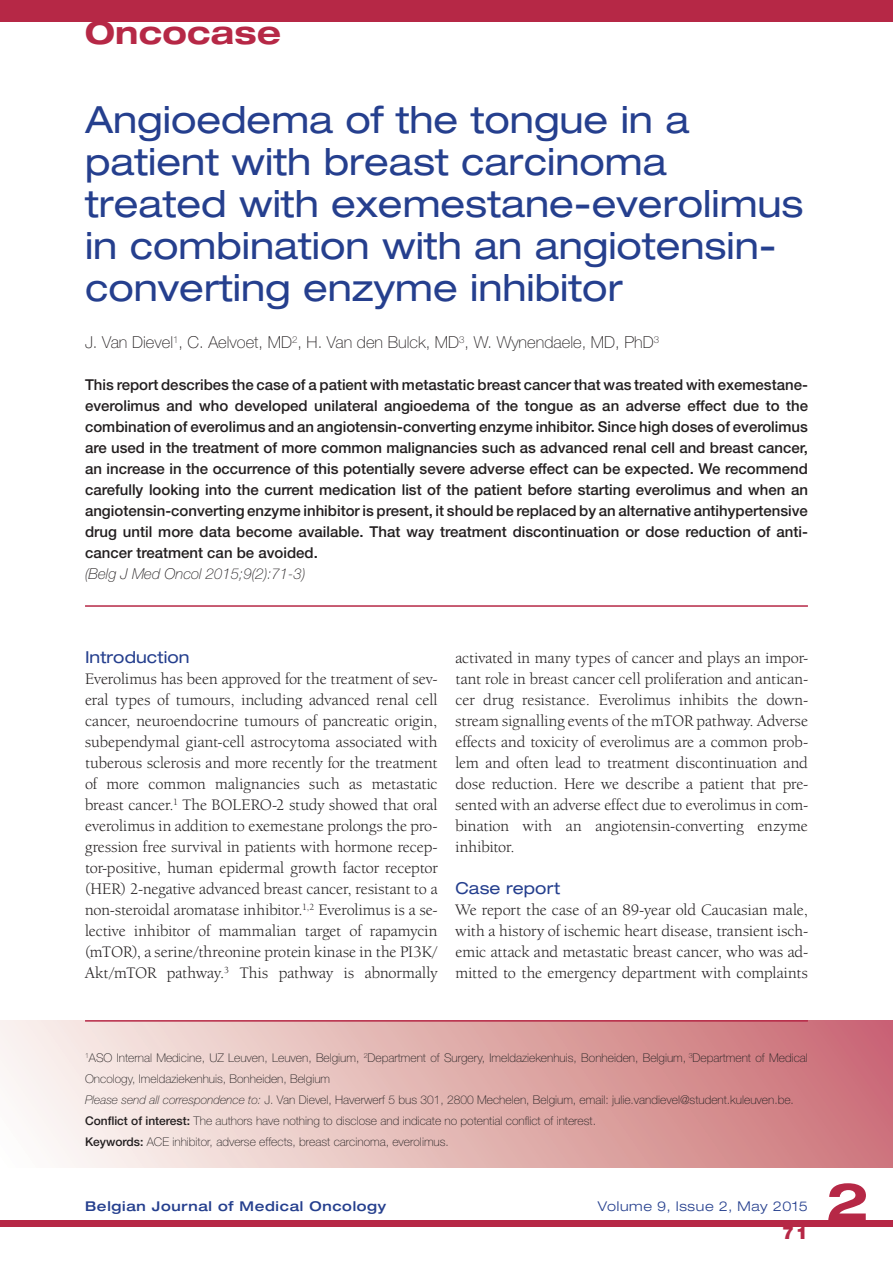
<style>
.page{position:relative;width:893px;height:1263px;background:#fff}
.page>*{position:absolute;margin:0;border:0;box-sizing:border-box;transform-origin:0 0}
.t1{font:700 expanded 52.5px "Helvetica Neue LT Std";color:#b62846}
.t2{font:expanded 37.5px/42px "Helvetica Neue LT Std";color:#253f8e}
.t3{font:700 expanded 31.5px "Helvetica Neue LT Std";letter-spacing:.01em;color:#b62846}
.t4{font:900 18px "Helvetica Neue LT Std";color:#b62846}
.t5{font:16.5px/21px "Berkeley Oldstyle IT Cby BT";letter-spacing:.005em;color:#231f20;text-align:justify}
.t6{font:100 16.5px "Helvetica Neue LT Std";color:#231f20}
.t7{font:expanded 16.5px "Helvetica Neue LT Std";letter-spacing:.005em;color:#253f8e}
.t8{font:500 15px/21px "Helvetica Neue LT Std";color:#231f20;text-align:justify}
.t9{font:italic 100 15px "Helvetica Neue LT Std";color:#231f20}
.t10{font:500 expanded 13.5px "Helvetica Neue LT Std";letter-spacing:.05em;color:#253f8e}
.t11{font:300 expanded 13.5px "Helvetica Neue LT Std";letter-spacing:.05em;color:#253f8e}
.t12{font:100 12px/21px "Helvetica Neue LT Std";color:#231f20}
.s1{font-style:italic}
.s2{font-weight:500}
</style>
<div class="page">
<div style="left:0;top:1220px;width:893px;height:7px;background:#b62846"></div>
<div style="left:0;top:0;width:893px;height:21px;background:#b62846"></div>
<div style="left:0;top:1020px;width:893px;height:147px;background:linear-gradient(to right,#fcfaf3,#ca6e73)"></div>
<hr style="left:85px;top:1020px;width:723px;height:2px;background:#b62846">
<hr style="left:85px;top:605px;width:723px;height:2px;background:#b62846">
<h3 class="t3" style="left:85px;top:13px;width:197px">Oncocase</h3>
<h2 class="t2" style="left:85px;top:98px;width:720px">Angioedema of the tongue in a patient with breast carcinoma treated with exemestane-everolimus in combination with an angiotensin&shy;converting enzyme inhibitor</h2>
<p class="t6" style="left:85px;top:333px;width:575px">J. Van Dievel<sup>1</sup>, C. Aelvoet, MD<sup>2</sup>, H. Van den Bulck, MD<sup>3</sup>, W. Wynendaele, MD, PhD<sup>3</sup></p>
<p class="t8" style="left:85px;top:374px;width:724px">This report describes the case of a patient with metastatic breast cancer that was treated with exemestane&shy;everolimus and who developed unilateral angioedema of the tongue as an adverse effect due to the combination of everolimus and an angiotensin-converting enzyme inhibitor. Since high doses of everolimus are used in the treatment of more common malignancies such as advanced renal cell and breast cancer, an increase in the occurrence of this potentially severe adverse effect can be expected. We recommend carefully looking into the current medication list of the patient before starting everolimus and when an angiotensin-converting enzyme inhibitor is present, it should be replaced by an alternative antihypertensive drug until more data become available. That way treatment discontinuation or dose reduction of anti&shy;cancer treatment can be avoided.</p>
<p class="t9" style="left:85px;top:565px;width:222px">(Belg J Med Oncol 2015;9(2):71-3)</p>
<p class="t7" style="left:85px;top:647px;width:106px">Introduction</p>
<p class="t5" style="left:85px;top:668px;width:354px">Everolimus has been approved for the treatment of sev&shy;eral types of tumours, including advanced renal cell cancer, neuroendocrine tumours of pancreatic origin, subependymal giant-cell astrocytoma associated with tuberous sclerosis and more recently for the treatment of more common malignancies such as metastatic breast cancer.<sup>1</sup> The BOLERO-2 study showed that oral everolimus in addition to exemestane prolongs the pro&shy;gression free survival in patients with hormone recep&shy;tor-positive, human epidermal growth factor receptor (HER) 2-negative advanced breast cancer, resistant to a non-steroidal aromatase inhibitor.<sup>1,2</sup> Everolimus is a se&shy;lective inhibitor of mammalian target of rapamycin (mTOR), a serine/threonine protein kinase in the PI3K/ Akt/mTOR pathway.<sup>3</sup> This pathway is abnormally</p>
<p class="t5" style="left:455px;top:647px;width:354px">activated in many types of cancer and plays an impor&shy;tant role in breast cancer cell proliferation and antican&shy;cer drug resistance. Everolimus inhibits the down&shy;stream signalling events of the mTOR pathway. Adverse effects and toxicity of everolimus are a common prob&shy;lem and often lead to treatment discontinuation and dose reduction. Here we describe a patient that pre&shy;sented with an adverse effect due to everolimus in com&shy;bination with an angiotensin-converting enzyme inhibitor.</p>
<p class="t7" style="left:455px;top:878px;width:106px">Case report</p>
<p class="t5" style="left:455px;top:899px;width:354px">We report the case of an 89-year old Caucasian male, with a history of ischemic heart disease, transient isch&shy;emic attack and metastatic breast cancer, who was ad&shy;mitted to the emergency department with complaints</p>
<p class="t12" style="left:85px;top:1047px;width:724px"><sup>1</sup>ASO Internal Medicine, UZ Leuven, Leuven, Belgium, <sup>2</sup>Department of Surgery, Imeldaziekenhuis, Bonheiden, Belgium, <sup>3</sup>Department of Medical Oncology, Imeldaziekenhuis, Bonheiden, Belgium<br><span class="s1">Please send all correspondence to:</span> J. Van Dievel, Haverwerf 5 bus 301, 2800 Mechelen, Belgium, email: julie.vandievel@student.kuleuven.be.<br><span class="s2">Conflict of interest:</span> The authors have nothing to disclose and indicate no potential conflict of interest.<br><span class="s2">Keywords:</span> ACE inhibitor, adverse effects, breast carcinoma, everolimus.</p>
<p class="t10" style="left:85px;top:1198px;width:303px">Belgian Journal of Medical Oncology</p>
<p class="t11" style="left:598px;top:1198px;width:212px">Volume 9, Issue 2, May 2015</p>
<p class="t4" style="left:782px;top:1222px;width:27px">71</p>
<h1 class="t1" style="left:826px;top:1169px;width:44px">2</h1>
</div>
